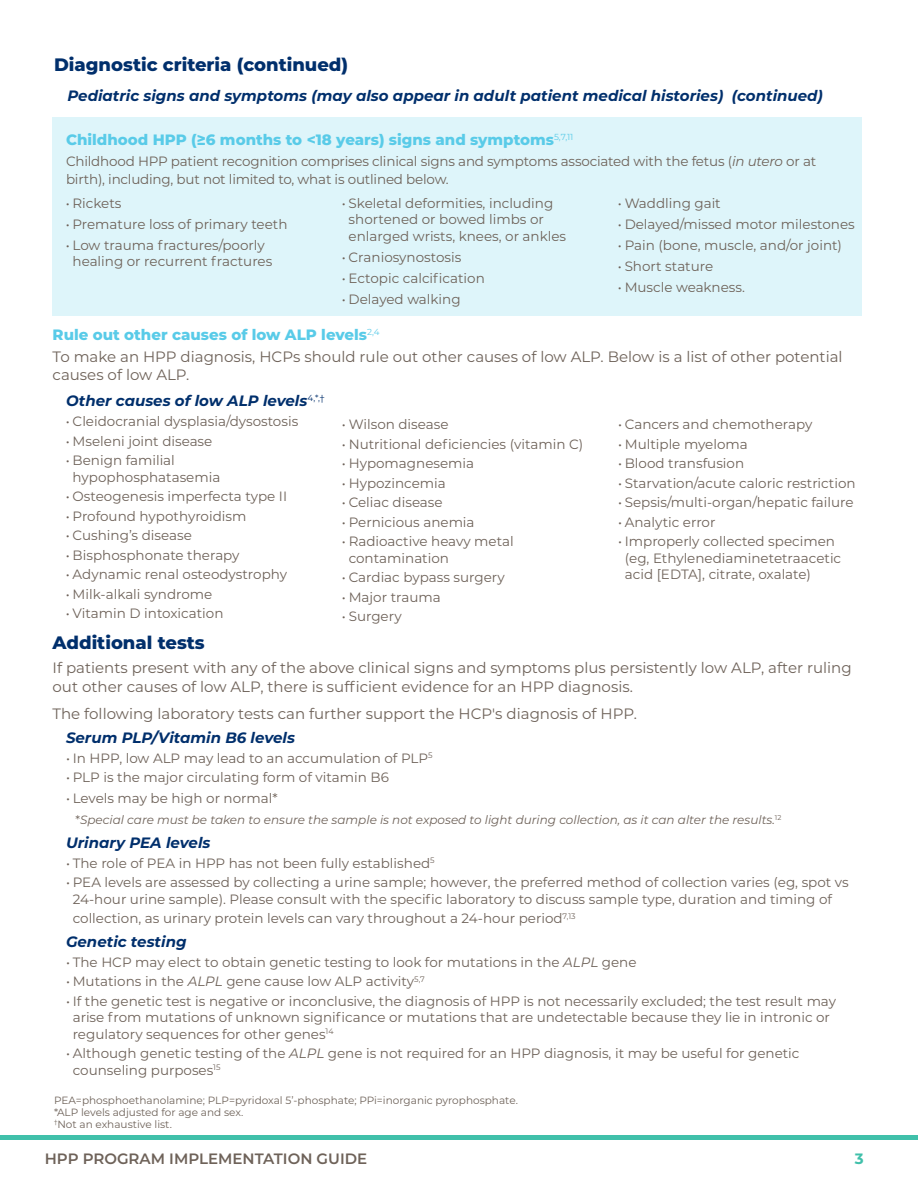
<style>
.page{position:relative;width:918px;height:1188px;background:#fff}
.page>*{position:absolute;margin:0;border:0;box-sizing:border-box;transform-origin:0 0}
.subhead_1{font:800 18px "Montserrat";color:#002f6c}
.t1{font:15px/19.5px "Montserrat";color:#6e6259}
.subhead_1-2{font:800 15px "Montserrat";color:#59cbe8}
.subhead_a{font:italic 700 15px "Montserrat";color:#002f6c}
.subhead_1-3{font:italic 700 15px "Montserrat";color:#002f6c}
.t2{font:600 15px "Montserrat";color:#6e6259}
.t3{font:700 15px "Montserrat";color:#40c0aa}
.t4{font:13.5px/16.5px "Montserrat";color:#6e6259}
.bullets{font:italic 12px "Montserrat";color:#6e6259}
.footnote{font:10.5px "Montserrat";color:#6e6259}
.s1{font-style:italic}
.s2{font-style:normal}
</style>
<div class="page">
<hr style="left:0;top:1136px;width:918px;height:4px;background:#40c0aa">
<div style="left:52px;top:118px;width:810px;height:198px;background:#def5fa"></div>
<p class="subhead_1" style="left:54px;top:52px;width:296px">Diagnostic criteria (continued)</p>
<p class="subhead_1-3" style="left:68px;top:85px;width:757px">Pediatric signs and symptoms (may also appear in adult patient medical histories) (continued)</p>
<p class="subhead_1-2" style="left:66px;top:128px;width:509px">Childhood HPP (≥6 months to &lt;18 years) signs and symptoms<sup>5,7,11</sup></p>
<p class="t4" style="left:66px;top:151px;width:752px;line-height:18px">Childhood HPP patient recognition comprises clinical signs and symptoms associated with the fetus (<span class="s1">in utero</span> or at birth), including, but not limited to, what is outlined below.</p>
<p class="t4" style="left:66px;top:194px;width:57px">• Rickets</p>
<p class="t4" style="left:66px;top:215px;width:223px">• Premature loss of primary teeth</p>
<p class="t4" style="left:66px;top:236px;width:208px;text-align:center">• Low trauma fractures/poorly healing or recurrent fractures</p>
<p class="t4" style="left:349px;top:194px;width:219px;text-indent:-7px">• Skeletal deformities, including shortened or bowed limbs or enlarged wrists, knees, or ankles</p>
<p class="t4" style="left:342px;top:248px;width:121px">• Craniosynostosis</p>
<p class="t4" style="left:342px;top:269px;width:144px">• Ectopic calcification</p>
<p class="t4" style="left:342px;top:290px;width:120px">• Delayed walking</p>
<p class="t4" style="left:618px;top:194px;width:104px">• Waddling gait</p>
<p class="t4" style="left:618px;top:215px;width:238px">• Delayed/missed motor milestones</p>
<p class="t4" style="left:618px;top:236px;width:226px">• Pain (bone, muscle, and/or joint)</p>
<p class="t4" style="left:618px;top:257px;width:97px">• Short stature</p>
<p class="t4" style="left:618px;top:278px;width:129px">• Muscle weakness.</p>
<p class="subhead_1-2" style="left:53px;top:323px;width:329px">Rule out other causes of low ALP levels<sup>2,4</sup></p>
<p class="t1" style="left:53px;top:347px;width:792px;line-height:18px">To make an HPP diagnosis, HCPs should rule out other causes of low ALP. Below is a list of other potential causes of low ALP.</p>
<p class="subhead_a" style="left:66px;top:390px;width:260px">Other causes of low ALP levels<sup>4,*,†</sup></p>
<p class="t4" style="left:66px;top:413px;width:234px">• Cleidocranial dysplasia/dysostosis</p>
<p class="t4" style="left:66px;top:432px;width:148px">• Mseleni joint disease</p>
<p class="t4" style="left:73px;top:452px;width:149px;text-indent:-7px">• Benign familial hypophosphatasemia</p>
<p class="t4" style="left:66px;top:488px;width:223px">• Osteogenesis imperfecta type II</p>
<p class="t4" style="left:66px;top:507px;width:182px">• Profound hypothyroidism</p>
<p class="t4" style="left:66px;top:527px;width:127px">• Cushing’s disease</p>
<p class="t4" style="left:66px;top:546px;width:175px">• Bisphosphonate therapy</p>
<p class="t4" style="left:66px;top:566px;width:223px">• Adynamic renal osteodystrophy</p>
<p class="t4" style="left:66px;top:585px;width:148px">• Milk-alkali syndrome</p>
<p class="t4" style="left:66px;top:605px;width:159px">• Vitamin D intoxication</p>
<p class="t4" style="left:342px;top:416px;width:108px">• Wilson disease</p>
<p class="t4" style="left:342px;top:435px;width:243px">• Nutritional deficiencies (vitamin C)</p>
<p class="t4" style="left:342px;top:455px;width:134px">• Hypomagnesemia</p>
<p class="t4" style="left:342px;top:474px;width:105px">• Hypozincemia</p>
<p class="t4" style="left:342px;top:494px;width:102px">• Celiac disease</p>
<p class="t4" style="left:342px;top:513px;width:134px">• Pernicious anemia</p>
<p class="t4" style="left:349px;top:533px;width:167px;text-indent:-7px">• Radioactive heavy metal contamination</p>
<p class="t4" style="left:342px;top:569px;width:164px">• Cardiac bypass surgery</p>
<p class="t4" style="left:342px;top:588px;width:100px">• Major trauma</p>
<p class="t4" style="left:342px;top:608px;width:61px">• Surgery</p>
<p class="t4" style="left:618px;top:416px;width:196px">• Cancers and chemotherapy</p>
<p class="t4" style="left:618px;top:435px;width:131px">• Multiple myeloma</p>
<p class="t4" style="left:618px;top:455px;width:128px">• Blood transfusion</p>
<p class="t4" style="left:618px;top:474px;width:239px">• Starvation/acute caloric restriction</p>
<p class="t4" style="left:618px;top:494px;width:237px">• Sepsis/multi-organ/hepatic failure</p>
<p class="t4" style="left:618px;top:513px;width:99px">• Analytic error</p>
<p class="t4" style="left:625px;top:533px;width:218px;text-indent:-7px">• Improperly collected specimen (eg, Ethylenediaminetetraacetic acid [EDTA], citrate, oxalate)</p>
<p class="subhead_1" style="left:52px;top:629px;width:154px">Additional tests</p>
<p class="t1" style="left:52px;top:657px;width:801px">If patients present with any of the above clinical signs and symptoms plus persistently low ALP, after ruling out other causes of low ALP, there is sufficient evidence for an HPP diagnosis.</p>
<p class="t1" style="left:52px;top:703px;width:586px">The following laboratory tests can further support the HCP's diagnosis of HPP.</p>
<p class="subhead_a" style="left:66px;top:727px;width:231px">Serum PLP/Vitamin B6 levels</p>
<p class="t4" style="left:66px;top:749px;width:368px">• In HPP, low ALP may lead to an accumulation of PLP<sup>5</sup></p>
<p class="t4" style="left:66px;top:769px;width:324px">• PLP is the major circulating form of vitamin B6</p>
<p class="t4" style="left:66px;top:790px;width:213px">• Levels may be high or normal*</p>
<p class="bullets" style="left:75px;top:812px;width:708px"><span class="s2">*</span>Special care must be taken to ensure the sample is not exposed to light during collection, as it can alter the results.<sup>12</sup></p>
<p class="subhead_a" style="left:66px;top:832px;width:146px">Urinary PEA levels</p>
<p class="t4" style="left:66px;top:854px;width:370px">• The role of PEA in HPP has not been fully established<sup>5</sup></p>
<p class="t4" style="left:73px;top:874px;width:778px;text-indent:-7px">• PEA levels are assessed by collecting a urine sample; however, the preferred method of collection varies (eg, spot vs<br>24-hour urine sample). Please consult with the specific laboratory to discuss sample type, duration and timing of</p>
<p class="t4" style="left:73px;top:910px;width:504px">collection, as urinary protein levels can vary throughout a 24-hour period<sup>7,13</sup></p>
<p class="subhead_a" style="left:66px;top:931px;width:122px">Genetic testing</p>
<p class="t4" style="left:66px;top:953px;width:572px">• The HCP may elect to obtain genetic testing to look for mutations in the <span class="s1">ALPL</span> gene</p>
<p class="t4" style="left:66px;top:973px;width:360px">• Mutations in the <span class="s1">ALPL</span> gene cause low ALP activity<sup>5,7</sup></p>
<p class="t4" style="left:73px;top:992px;width:765px;text-indent:-7px">• If the genetic test is negative or inconclusive, the diagnosis of HPP is not necessarily excluded; the test result may arise from mutations of unknown significance or mutations that are undetectable because they lie in intronic or regulatory sequences for other genes<sup>14</sup></p>
<p class="t4" style="left:73px;top:1045px;width:728px;text-indent:-7px">• Although genetic testing of the <span class="s1">ALPL</span> gene is not required for an HPP diagnosis, it may be useful for genetic counseling purposes<sup>15</sup></p>
<p class="footnote" style="left:54px;top:1093px;width:465px">PEA=phosphoethanolamine; PLP=pyridoxal 5’-phosphate; PPi=inorganic pyrophosphate.</p>
<p class="footnote" style="left:54px;top:1105px;width:191px">*ALP levels adjusted for age and sex.</p>
<p class="footnote" style="left:54px;top:1117px;width:119px"><sup>†</sup>Not an exhaustive list.</p>
<p class="t2" style="left:45px;top:1148px;width:324px">HPP PROGRAM IMPLEMENTATION GUIDE</p>
<p class="t3" style="left:855px;top:1148px;width:10px">3</p>
</div>
